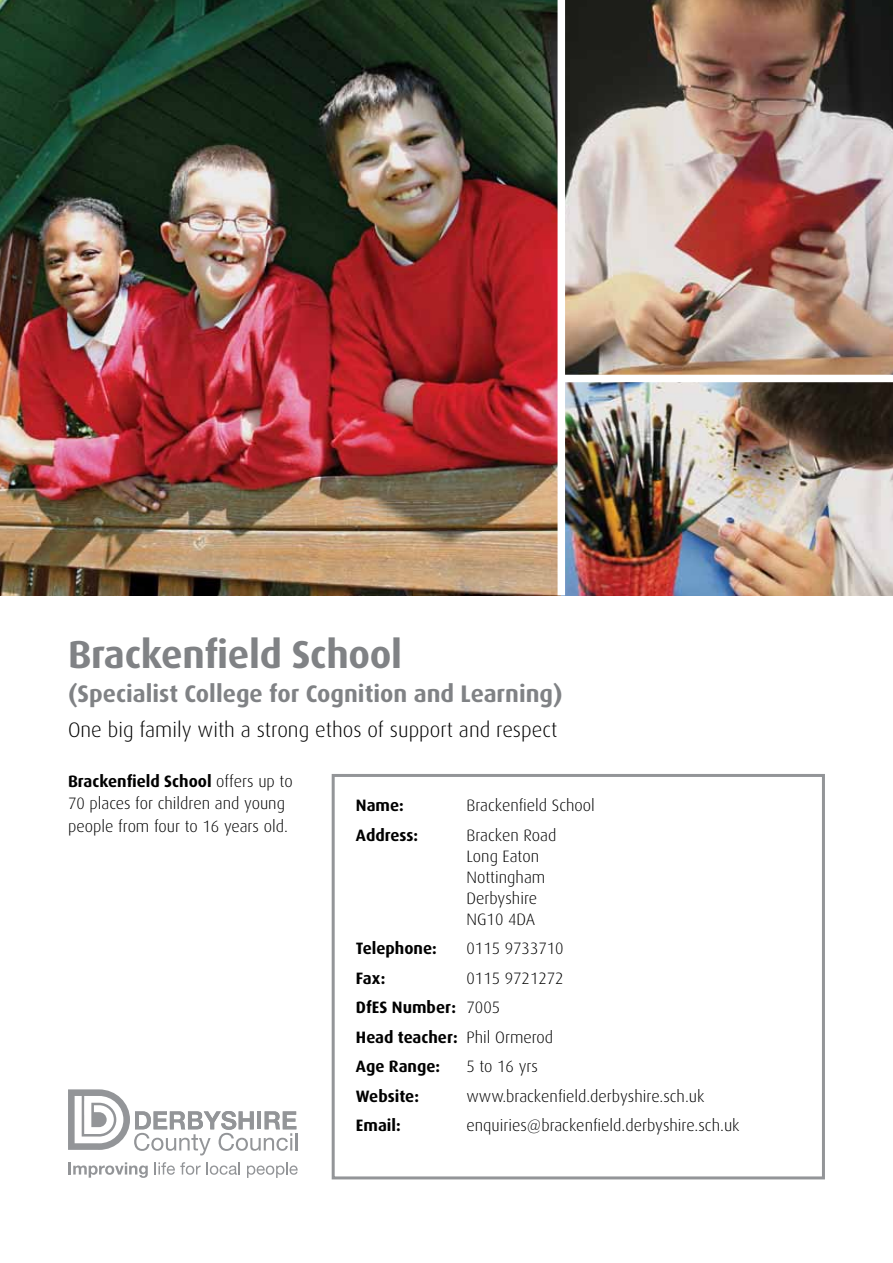
<style>
.page{position:relative;width:893px;height:1263px;background:#fff}
.page>*{position:absolute;margin:0;border:0;box-sizing:border-box;transform-origin:0 0}
.t1{font:700 39px "Dax";letter-spacing:-.01em;color:#808285}
.t2{font:700 24px "Dax";color:#808285}
.t3{font:300 21px "Dax";color:#000}
.t4{font:300 16.5px/21px "Dax";color:#000}
.t5{font:700 16.5px/29.5px "Dax";color:#000}
.s1{font-weight:700}
.s2{font-weight:300}
</style>
<div class="page">
<img style="left:0;top:0;width:893px;height:595px">
<div style="left:558px;top:0;width:7px;height:595px;background:#fff"></div>
<div style="left:561px;top:375px;width:332px;height:7px;background:#fff"></div>
<div style="left:332px;top:774px;width:493px;height:405px;border:3px solid #939598"></div>
<svg style="left:68px;top:1162px;width:80px;height:16px"></svg>
<svg style="left:155px;top:1162px;width:46px;height:13px"></svg>
<svg style="left:207px;top:1162px;width:33px;height:13px"></svg>
<svg style="left:247px;top:1162px;width:51px;height:16px"></svg>
<svg style="left:68px;top:1089px;width:230px;height:66px"></svg>
<h1 class="t1" style="left:68px;top:632px;width:336px">Brackenfield School</h1>
<h2 class="t2" style="left:68px;top:680px;width:496px">(Specialist College for Cognition and Learning)</h2>
<p class="t3" style="left:68px;top:718px;width:491px">One big family with a strong ethos of support and respect</p>
<p class="t4" style="left:68px;top:770px;width:226px;line-height:22.5px"><span class="s1">Brackenfield School</span> offers up to<br>70 places for children and young people from four to 16 years old.</p>
<p class="t5" style="left:356px;top:791px;width:49px">Name:</p>
<p class="t4" style="left:466px;top:795px;width:130px">Brackenfield School</p>
<p class="t5" style="left:356px;top:820px;width:64px">Address:</p>
<p class="t4" style="left:466px;top:824px;width:91px">Bracken Road<br>Long Eaton<br>Nottingham<br>Derbyshire<br>NG10 4DA</p>
<p class="t5" style="left:356px;top:934px;width:82px">Telephone:</p>
<p class="t4" style="left:466px;top:938px;width:99px">0115 9733710</p>
<p class="t5" style="left:356px;top:963px;width:31px">Fax:</p>
<p class="t5" style="left:356px;top:963px;width:209px;text-indent:111px"><span class="s2">0115 9721272<br></span>DfES Number: <span class="s2">7005<br></span>Head teacher: <span class="s2">Phil Ormerod<br></span>Age Range:</p>
<p class="t4" style="left:466px;top:1056px;width:73px">5 to 16 yrs</p>
<p class="t5" style="left:356px;top:1081px;width:65px">Website:</p>
<p class="t4" style="left:466px;top:1085px;width:239px">www.brackenfield.derbyshire.sch.uk</p>
<p class="t5" style="left:356px;top:1111px;width:46px">Email:</p>
<p class="t4" style="left:466px;top:1115px;width:274px">enquiries@brackenfield.derbyshire.sch.uk</p>
</div>
